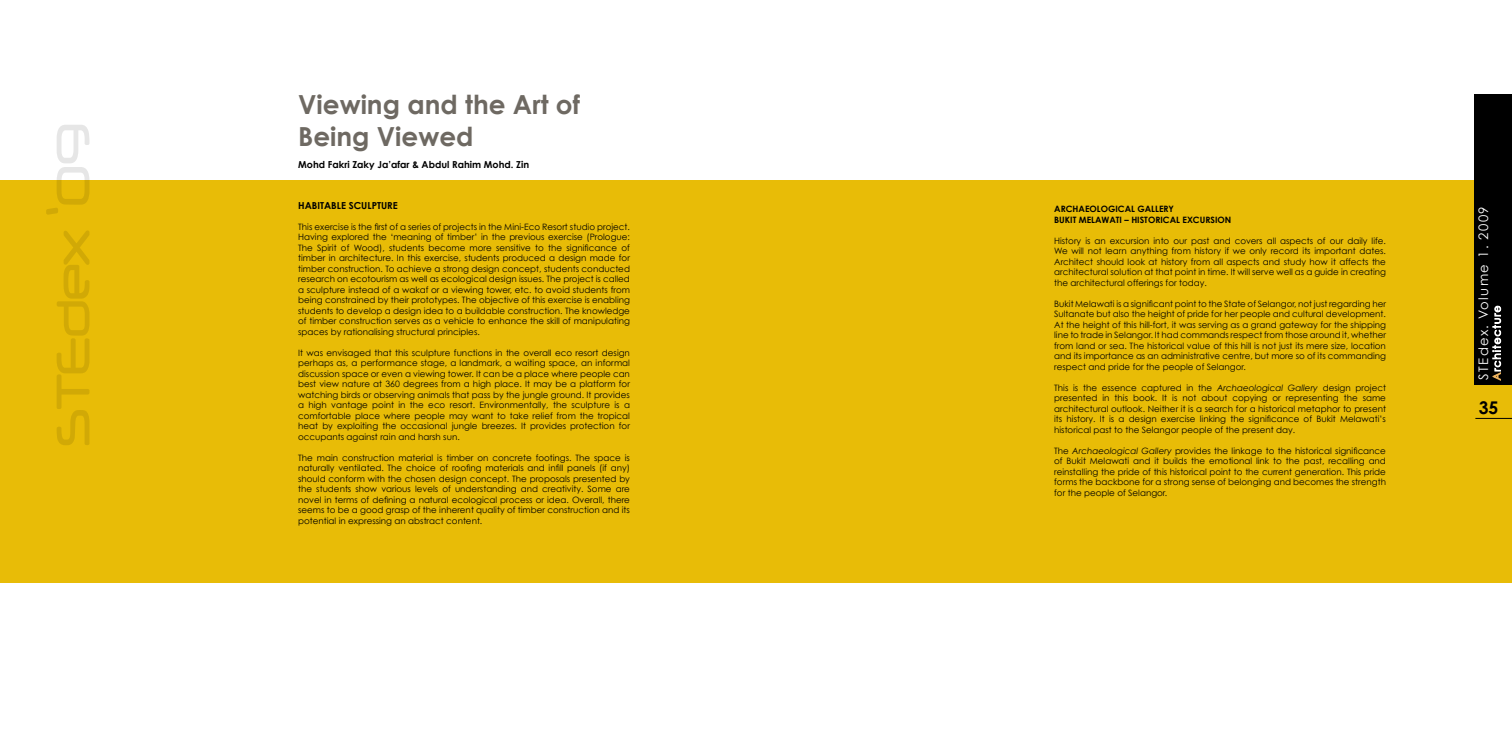
<style>
.page{position:relative;width:1512px;height:756px;background:#fff}
.page>*{position:absolute;margin:0;border:0;box-sizing:border-box;transform-origin:0 0}
.t1{font:700 26.25px/31.5px "Century Gothic";color:#6e6962}
.t2{font:700 17.5px "Century Gothic";color:#000}
.t3{font:13.12px "Century Gothic";letter-spacing:.1em;color:#fff}
.t4{font:700 9.62px "Century Gothic";color:#000}
.t5{font:8.75px/10.5px "Century Gothic";color:#000;text-align:justify}
.t6{font:700 8.75px/10.5px "Century Gothic";color:#000}
.s1{font-style:italic}
</style>
<div class="page">
<div style="left:0;top:181px;width:1512px;height:402px;background:#e8bc07"></div>
<svg style="left:57px;top:230px;width:33px;height:215px"></svg>
<svg style="left:46px;top:125px;width:44px;height:90px"></svg>
<hr style="left:1475px;top:418px;width:37px;height:1px;background:#000">
<div style="left:1474px;top:94px;width:38px;height:297px;background:#000"></div>
<svg style="left:1492px;top:306px;width:9px;height:75px"></svg>
<div style="left:1474px;top:385px;width:38px;height:6px;background:#e8bc07"></div>
<h1 class="t1" style="left:298px;top:88px;width:283px">Viewing and the Art of<br>Being Viewed</h1>
<p class="t4" style="left:298px;top:158px;width:232px">Mohd Fakri Zaky Ja’afar &amp; Abdul Rahim Mohd. Zin</p>
<p class="t4" style="left:298px;top:199px;width:101px">HABITABLE SCULPTURE</p>
<p class="t5" style="left:298px;top:221px;width:333px">This exercise is the first of a series of projects in the Mini-Eco Resort studio project.<br>Having explored the ‘meaning of timber’ in the previous exercise (Prologue:<br>The Spirit of Wood), students become more sensitive to the significance of timber in architecture. In this exercise, students produced a design made for timber construction. To achieve a strong design concept, students conducted research on ecotourism as well as ecological design issues. The project is called a sculpture instead of a wakaf or a viewing tower, etc. to avoid students from being constrained by their prototypes. The objective of this exercise is enabling students to develop a design idea to a buildable construction. The knowledge of timber construction serves as a vehicle to enhance the skill of manipulating spaces by rationalising structural principles.</p>
<p class="t5" style="left:298px;top:347px;width:333px">It was envisaged that this sculpture functions in the overall eco resort design perhaps as, a performance stage, a landmark, a waiting space, an informal discussion space or even a viewing tower. It can be a place where people can best view nature at 360 degrees from a high place. It may be a platform for watching birds or observing animals that pass by the jungle ground. It provides a high vantage point in the eco resort. Environmentally, the sculpture is a comfortable place where people may want to take relief from the tropical heat by exploiting the occasional jungle breezes. It provides protection for occupants against rain and harsh sun.</p>
<p class="t5" style="left:298px;top:452px;width:333px">The main construction material is timber on concrete footings. The space is naturally ventilated. The choice of roofing materials and infill panels (if any) should conform with the chosen design concept. The proposals presented by the students show various levels of understanding and creativity. Some are novel in terms of defining a natural ecological process or idea. Overall, there seems to be a good grasp of the inherent quality of timber construction and its potential in expressing an abstract content.</p>
<p class="t6" style="left:1054px;top:204px;width:179px">ARCHAEOLOGICAL GALLERY<br>BUKIT MELAWATI – HISTORICAL EXCURSION</p>
<p class="t5" style="left:1054px;top:235px;width:333px">History is an excursion into our past and covers all aspects of our daily life.<br>We will not learn anything from history if we only record its important dates.<br>Architect should look at history from all aspects and study how it affects the architectural solution at that point in time. It will serve well as a guide in creating the architectural offerings for today.</p>
<p class="t5" style="left:1054px;top:298px;width:333px">Bukit Melawati is a significant point to the State of Selangor, not just regarding her Sultanate but also the height of pride for her people and cultural development.<br>At the height of this hill-fort, it was serving as a grand gateway for the shipping line to trade in Selangor. It had commands respect from those around it, whether from land or sea. The historical value of this hill is not just its mere size, location and its importance as an administrative centre, but more so of its commanding respect and pride for the people of Selangor.</p>
<p class="t5" style="left:1054px;top:382px;width:333px">This is the essence captured in the <span class="s1">Archaeological Gallery</span> design project presented in this book. It is not about copying or representing the same architectural outlook. Neither it is a search for a historical metaphor to present its history. It is a design exercise linking the significance of Bukit Melawati’s historical past to the Selangor people of the present day.</p>
<p class="t5" style="left:1054px;top:445px;width:333px">The <span class="s1">Archaeological Gallery</span> provides the linkage to the historical significance of Bukit Melawati and it builds the emotional link to the past, recalling and reinstalling the pride of this historical point to the current generation. This pride forms the backbone for a strong sense of belonging and becomes the strength for the people of Selangor.</p>
<h3 class="t3" style="left:1475px;top:380px;width:175px;rotate:-90deg">STEdex. Volume 1. 2009</h3>
<h2 class="t2" style="left:1479px;top:397px;width:21px">35</h2>
</div>
